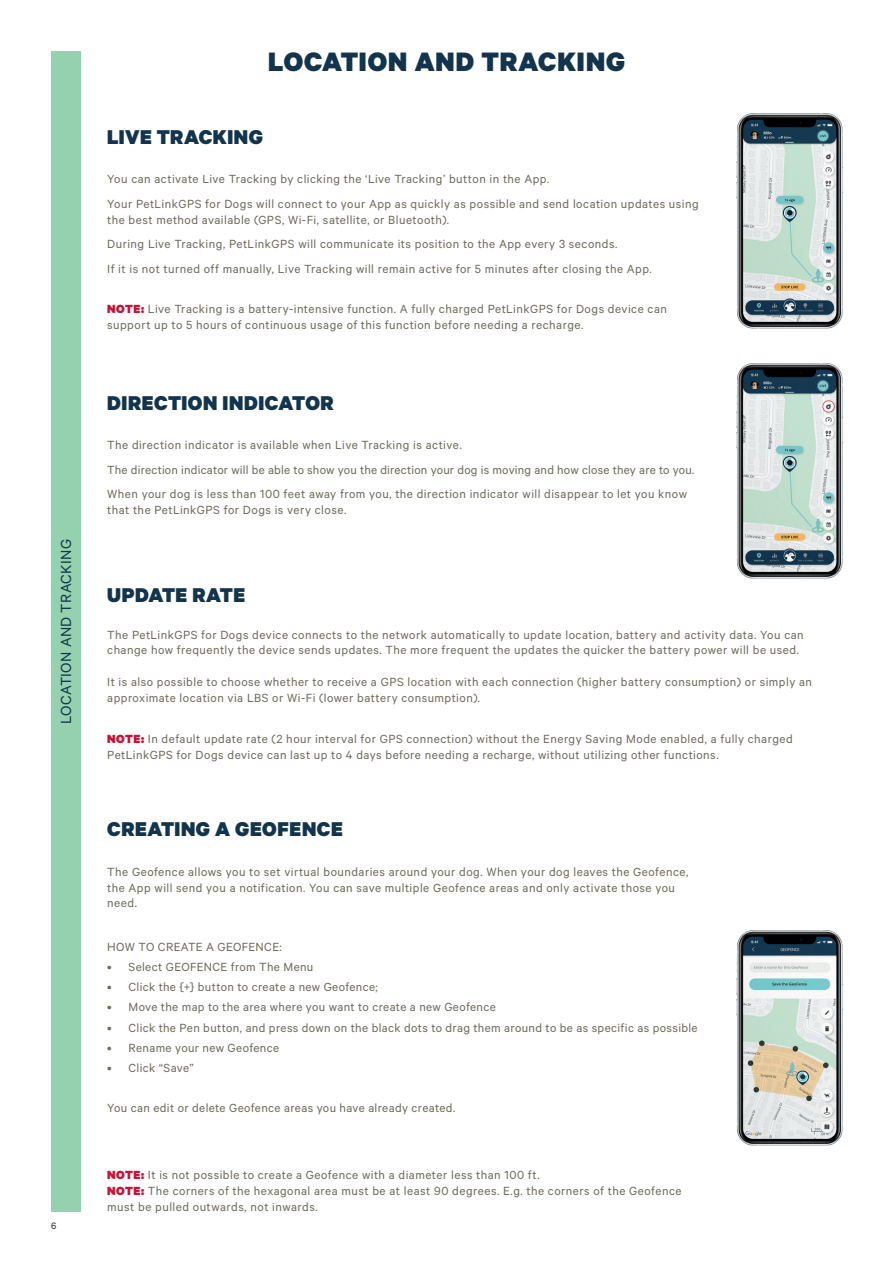
<style>
.page{position:relative;width:893px;height:1263px;background:#fff}
.page>*{position:absolute;margin:0;border:0;box-sizing:border-box;transform-origin:0 0}
.t1{font:900 30px "Calibre";letter-spacing:.025em;color:#13344d}
.t2{font:900 22.5px "Calibre";letter-spacing:.025em;color:#13344d}
.t3{font:16.5px "Calibre";letter-spacing:.015em;color:#13344d}
.t4{font:13.35px/15.9px "Calibre";letter-spacing:.035em;color:#6d695c}
.t5{font:10.5px "Calibre";color:#231f20}
.s1{font-weight:900;color:#cb1136}
</style>
<div class="page">
<div style="left:51px;top:51px;width:30px;height:1161px;background:#95d1ae"></div>
<img style="left:736px;top:113px;width:108px;height:216px">
<img style="left:736px;top:363px;width:108px;height:216px">
<img style="left:736px;top:930px;width:108px;height:216px">
<p class="t3" style="left:57px;top:724px;width:186px;rotate:-90deg">LOCATION AND TRACKING</p>
<p class="t5" style="left:51px;top:1220px;width:7px">6</p>
<h1 class="t1" style="left:268px;top:42px;width:358px">LOCATION AND TRACKING</h1>
<h2 class="t2" style="left:107px;top:123px;width:157px">LIVE TRACKING</h2>
<p class="t4" style="left:107px;top:167px;width:593px;line-height:24.5px">You can activate Live Tracking by clicking the ‘Live Tracking’ button in the App.<br>Your PetLinkGPS for Dogs will connect to your App as quickly as possible and send location updates using</p>
<p class="t4" style="left:107px;top:207px;width:546px;line-height:24.5px">the best method available (GPS, Wi-Fi, satellite, or Bluetooth).<br>During Live Tracking, PetLinkGPS will communicate its position to the App every 3 seconds.<br>If it is not turned off manually, Live Tracking will remain active for 5 minutes after closing the App.</p>
<p class="t4" style="left:107px;top:300px;width:561px"><span class="s1">NOTE:</span> Live Tracking is a battery-intensive function. A fully charged PetLinkGPS for Dogs device can support up to 5 hours of continuous usage of this function before needing a recharge.</p>
<h2 class="t2" style="left:107px;top:389px;width:228px">DIRECTION INDICATOR</h2>
<p class="t4" style="left:107px;top:432px;width:589px;line-height:24.5px">The direction indicator is available when Live Tracking is active.<br>The direction indicator will be able to show you the direction your dog is moving and how close they are to you.<br>When your dog is less than 100 feet away from you, the direction indicator will disappear to let you know</p>
<p class="t4" style="left:107px;top:501px;width:241px">that the PetLinkGPS for Dogs is very close.</p>
<h2 class="t2" style="left:107px;top:581px;width:139px">UPDATE RATE</h2>
<p class="t4" style="left:107px;top:626px;width:698px">The PetLinkGPS for Dogs device connects to the network automatically to update location, battery and activity data. You can change how frequently the device sends updates. The more frequent the updates the quicker the battery power will be used.</p>
<p class="t4" style="left:107px;top:674px;width:706px">It is also possible to choose whether to receive a GPS location with each connection (higher battery consumption) or simply an approximate location via LBS or Wi-Fi (lower battery consumption).</p>
<p class="t4" style="left:107px;top:730px;width:687px"><span class="s1">NOTE:</span> In default update rate (2 hour interval for GPS connection) without the Energy Saving Mode enabled, a fully charged<br>PetLinkGPS for Dogs device can last up to 4 days before needing a recharge, without utilizing other functions.</p>
<h2 class="t2" style="left:107px;top:815px;width:237px">CREATING A GEOFENCE</h2>
<p class="t4" style="left:107px;top:863px;width:583px">The Geofence allows you to set virtual boundaries around your dog. When your dog leaves the Geofence, the App will send you a notification. You can save multiple Geofence areas and only activate those you need.</p>
<p class="t4" style="left:107px;top:938px;width:176px">HOW TO CREATE A GEOFENCE:</p>
<p class="t4" style="left:107px;top:958px;width:208px">• Select GEOFENCE from The Menu</p>
<p class="t4" style="left:107px;top:978px;width:272px">• Click the {+} button to create a new Geofence;</p>
<p class="t4" style="left:107px;top:999px;width:390px">• Move the map to the area where you want to create a new Geofence</p>
<p class="t4" style="left:107px;top:1019px;width:592px">• Click the Pen button, and press down on the black dots to drag them around to be as specific as possible</p>
<p class="t4" style="left:107px;top:1039px;width:173px">• Rename your new Geofence</p>
<p class="t4" style="left:107px;top:1059px;width:88px">• Click “Save”</p>
<p class="t4" style="left:107px;top:1100px;width:350px">You can edit or delete Geofence areas you have already created.</p>
<p class="t4" style="left:107px;top:1167px;width:576px"><span class="s1">NOTE:</span> It is not possible to create a Geofence with a diameter less than 100 ft.<br><span class="s1">NOTE:</span> The corners of the hexagonal area must be at least 90 degrees. E.g. the corners of the Geofence must be pulled outwards, not inwards.</p>
</div>
